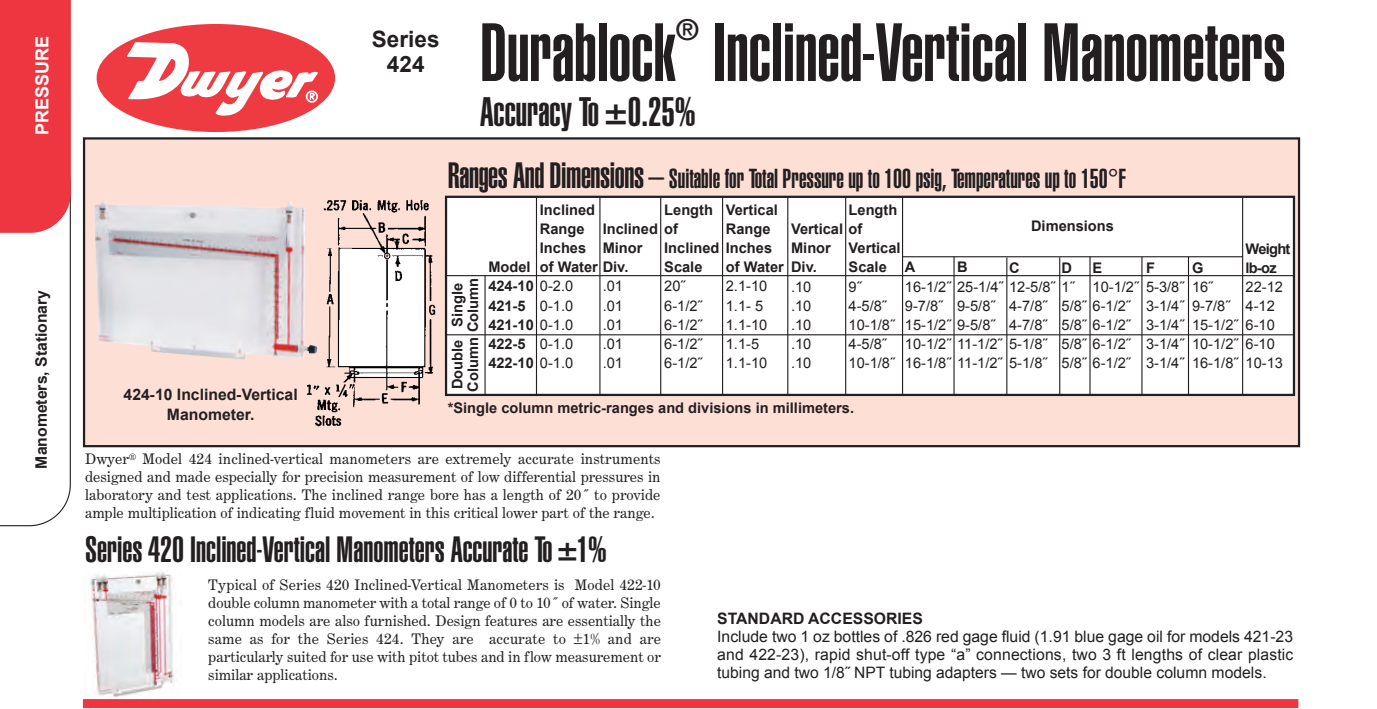
<style>
.page{position:relative;width:1377px;height:709px;background:#fff}
.page>*{position:absolute;margin:0;border:0;box-sizing:border-box;transform-origin:0 0}
.t1{font:900 extra-condensed 81px "Helvetica";color:#231f20}
.t2{font:900 extra-condensed 40.5px "Helvetica";color:#231f20}
.t3{font:900 extra-condensed 36px "Helvetica";color:#231f20}
.t4{font:900 extra-condensed 29.25px "Helvetica";color:#231f20}
.t5{font:900 extra-condensed 27px "Helvetica";color:#231f20}
.t6{font:700 22.5px/24.8px "Arial";color:#231f20;text-align:center}
.t7{font:700 18px "Arial";color:#fff}
.t8{font:15.75px/18px "Century Expanded T";color:#231f20;text-align:justify}
.t9{font:15.75px/18px "Arial";color:#231f20;text-align:justify}
.t10{font:700 15.75px/20.2px "Arial";color:#231f20;text-align:center}
.t11{font:14.62px/19.1px "Arial";color:#231f20}
.t12{font:700 14.62px/19.1px "Arial";color:#231f20}
.t13{font:700 14.62px/19.1px "Arial";letter-spacing:-.05em;color:#231f20}
.s1{font-size:36px}
.s2{font-size:31.5px}
.s3{font-weight:400}
</style>
<div class="page">
<div style="left:84px;top:138px;width:1215px;height:308px;background:#fddfd6"></div>
<div style="left:83px;top:137px;width:1217px;height:310px;border:2px solid #231f20"></div>
<img style="left:94px;top:200px;width:209px;height:160px">
<img style="left:90px;top:570px;width:85px;height:127px">
<div style="left:446px;top:197px;width:848px;height:198px;background:#fff"></div>
<div style="left:445px;top:196px;width:850px;height:200px;border:2px solid #231f20"></div>
<hr style="left:536px;top:198px;width:1px;height:197px;background:#231f20">
<hr style="left:599px;top:196px;width:1px;height:198px;background:#231f20">
<hr style="left:660px;top:196px;width:1px;height:199px;background:#231f20">
<hr style="left:722px;top:196px;width:1px;height:199px;background:#231f20">
<hr style="left:787px;top:197px;width:1px;height:197px;background:#231f20">
<hr style="left:845px;top:197px;width:1px;height:198px;background:#231f20">
<hr style="left:953px;top:256px;width:2px;height:138px;background:#231f20">
<hr style="left:1006px;top:257px;width:1px;height:137px;background:#231f20">
<hr style="left:1089px;top:257px;width:2px;height:138px;background:#231f20">
<hr style="left:1059px;top:257px;width:1px;height:138px;background:#231f20">
<hr style="left:1141px;top:257px;width:2px;height:138px;background:#231f20">
<hr style="left:1188px;top:257px;width:1px;height:137px;background:#231f20">
<hr style="left:1242px;top:198px;width:1px;height:198px;background:#231f20">
<hr style="left:446px;top:275px;width:848px;height:1px;background:#231f20">
<hr style="left:446px;top:334px;width:847px;height:1px;background:#231f20">
<hr style="left:485px;top:276px;width:1px;height:118px;background:#231f20">
<hr style="left:903px;top:256px;width:339px;height:1px;background:#231f20">
<img style="left:303px;top:196px;width:142px;height:250px">
<div style="left:97px;top:24px;width:238px;height:108px;background:#ee3a41;border-radius:50%"></div>
<svg style="left:127px;top:42px;width:191px;height:74px"></svg>
<div style="left:351px;top:411px;width:70px;height:31px;background:#fddfd6"></div>
<hr style="left:902px;top:197px;width:1px;height:198px;background:#231f20">
<div style="left:83px;top:699px;width:1215px;height:9px;background:#ee3640"></div>
<svg style="left:0;top:0;width:71px;height:526px"></svg>
<p class="t7" style="left:32px;top:135px;width:101px;rotate:-90deg">PRESSURE</p>
<p class="t10" style="left:31px;top:468px;width:180px;rotate:-90deg">Manometers, Stationary</p>
<p class="t10" style="left:124px;top:384px;width:176px">424-10 Inclined-Vertical<br>Manometer.</p>
<h3 class="t6" style="left:372px;top:27px;width:69px">Series<br>424</h3>
<h1 class="t1" style="left:480px;top:23px;width:197px">Durablock</h1>
<h3 class="t4" style="left:676px;top:19px;width:25px">®</h3>
<h1 class="t1" style="left:713px;top:23px;width:574px">Inclined-Vertical Manometers</h1>
<h2 class="t2" style="left:480px;top:97px;width:217px">Accuracy To ±0.25%</h2>
<h3 class="t5" style="left:448px;top:168px;width:680px"><span class="s1">Ranges And Dimensions</span> <span class="s2">–</span> Suitable for Total Pressure up to 100 psig, Temperatures up to 150°F</h3>
<p class="t12" style="left:450px;top:392px;width:115px;line-height:15.8px;text-indent:65px;rotate:-90deg">Single<br>Column Column</p>
<p class="t12" style="left:448px;top:389px;width:51px;rotate:-90deg">Double</p>
<p class="t12" style="left:540px;top:200px;width:90px">Inclined<br>Range<br>Inches<br>of Water Div.</p>
<p class="t11" style="left:540px;top:296px;width:35px">0-1.0</p>
<p class="t11" style="left:540px;top:334px;width:35px">0-1.0</p>
<p class="t12" style="left:664px;top:200px;width:50px">Length</p>
<p class="t12" style="left:664px;top:238px;width:109px">Inclined Inches<br>Scale</p>
<p class="t11" style="left:664px;top:277px;width:40px">20˝<br>6-1/2˝<br>6-1/2˝<br>6-1/2˝<br>6-1/2˝</p>
<p class="t12" style="left:726px;top:200px;width:54px">Vertical<br>Range</p>
<p class="t12" style="left:726px;top:258px;width:59px">of Water</p>
<p class="t11" style="left:726px;top:277px;width:43px">2.1-10<br>1.1- 5<br>1.1-10<br>1.1-5<br>1.1-10</p>
<p class="t12" style="left:849px;top:200px;width:50px">Length</p>
<p class="t12" style="left:849px;top:239px;width:54px">Vertical<br>Scale</p>
<p class="t11" style="left:849px;top:277px;width:48px">9˝<br>4-5/8˝<br>10-1/8˝<br>4-5/8˝<br>10-1/8˝</p>
<p class="t12" style="left:1031px;top:217px;width:84px">Dimensions</p>
<p class="t12" style="left:603px;top:219px;width:77px">Inclined of<br>Minor</p>
<p class="t11" style="left:603px;top:277px;width:22px;text-align:justify">.01 .01 .01 .01 .01</p>
<p class="t12" style="left:791px;top:219px;width:73px">Vertical of<br>Minor<br>Div.</p>
<p class="t11" style="left:791px;top:277px;width:22px;text-align:justify">.10 .10 .10 .10 .10</p>
<p class="t13" style="left:1246px;top:239px;width:46px">Weight lb-oz</p>
<p class="t11" style="left:1246px;top:277px;width:39px">22-12<br>4-12<br>6-10<br>6-10<br>10-13</p>
<p class="t12" style="left:488px;top:258px;width:86px">Model<br>424-10 <span class="s3">0-2.0<br></span>421-5<br>421-10 <span class="s3">0-1.0<br></span>422-5<br>422-10 <span class="s3">0-1.0</span></p>
<p class="t12" style="left:1009px;top:258px;width:12px">C</p>
<p class="t11" style="left:1009px;top:296px;width:40px;text-align:justify">4-7/8˝ 4-7/8˝ 5-1/8˝ 5-1/8˝</p>
<p class="t12" style="left:905px;top:258px;width:12px">A</p>
<p class="t11" style="left:905px;top:277px;width:171px">16-1/2˝ 25-1/4˝ 12-5/8˝ 1˝<br>9-7/8˝<br>15-1/2˝ 9-5/8˝<br>10-1/2˝ 11-1/2˝<br>16-1/8˝ 11-1/2˝</p>
<p class="t12" style="left:1192px;top:258px;width:13px">G</p>
<p class="t11" style="left:1192px;top:277px;width:48px">16˝<br>9-7/8˝<br>15-1/2˝<br>10-1/2˝<br>16-1/8˝</p>
<p class="t12" style="left:957px;top:258px;width:12px">B</p>
<p class="t11" style="left:957px;top:296px;width:40px">9-5/8˝</p>
<p class="t12" style="left:1062px;top:258px;width:12px">D</p>
<p class="t11" style="left:1062px;top:296px;width:71px;text-align:justify">5/8˝ 6-1/2˝ 5/8˝ 6-1/2˝ 5/8˝ 6-1/2˝ 5/8˝ 6-1/2˝</p>
<p class="t12" style="left:1093px;top:258px;width:11px">E</p>
<p class="t11" style="left:1093px;top:277px;width:48px">10-1/2˝</p>
<p class="t12" style="left:1146px;top:258px;width:10px">F</p>
<p class="t11" style="left:1146px;top:277px;width:40px;text-align:justify">5-3/8˝ 3-1/4˝ 3-1/4˝ 3-1/4˝ 3-1/4˝</p>
<p class="t12" style="left:448px;top:398px;width:408px">*Single column metric-ranges and divisions in millimeters.</p>
<p class="t8" style="left:85px;top:449px;width:577px">Dwyer<sup>®</sup> Model 424 inclined-vertical manometers are extremely accurate instruments designed and made especially for precision measurement of low differential pressures in laboratory and test applications. The inclined range bore has a length of 20˝ to provide ample multiplication of indicating fluid movement in this critical lower part of the range.</p>
<h3 class="t3" style="left:85px;top:537px;width:523px">Series 420 Inclined-Vertical Manometers Accurate To ±1%</h3>
<p class="t8" style="left:208px;top:575px;width:454px">Typical of Series 420 Inclined-Vertical Manometers is Model 422-10 double column manometer with a total range of 0 to 10˝ of water. Single column models are also furnished. Design features are essentially the same as for the Series 424. They are accurate to ±1% and are particularly suited for use with pitot tubes and in flow measurement or similar applications.</p>
<p class="t10" style="left:717px;top:609px;width:207px">STANDARD ACCESSORIES</p>
<p class="t9" style="left:717px;top:628px;width:578px">Include two 1 oz bottles of .826 red gage fluid (1.91 blue gage oil for models 421-23 and 422-23), rapid shut-off type “a” connections, two 3 ft lengths of clear plastic tubing and two 1/8˝ NPT tubing adapters — two sets for double column models.</p>
</div>
